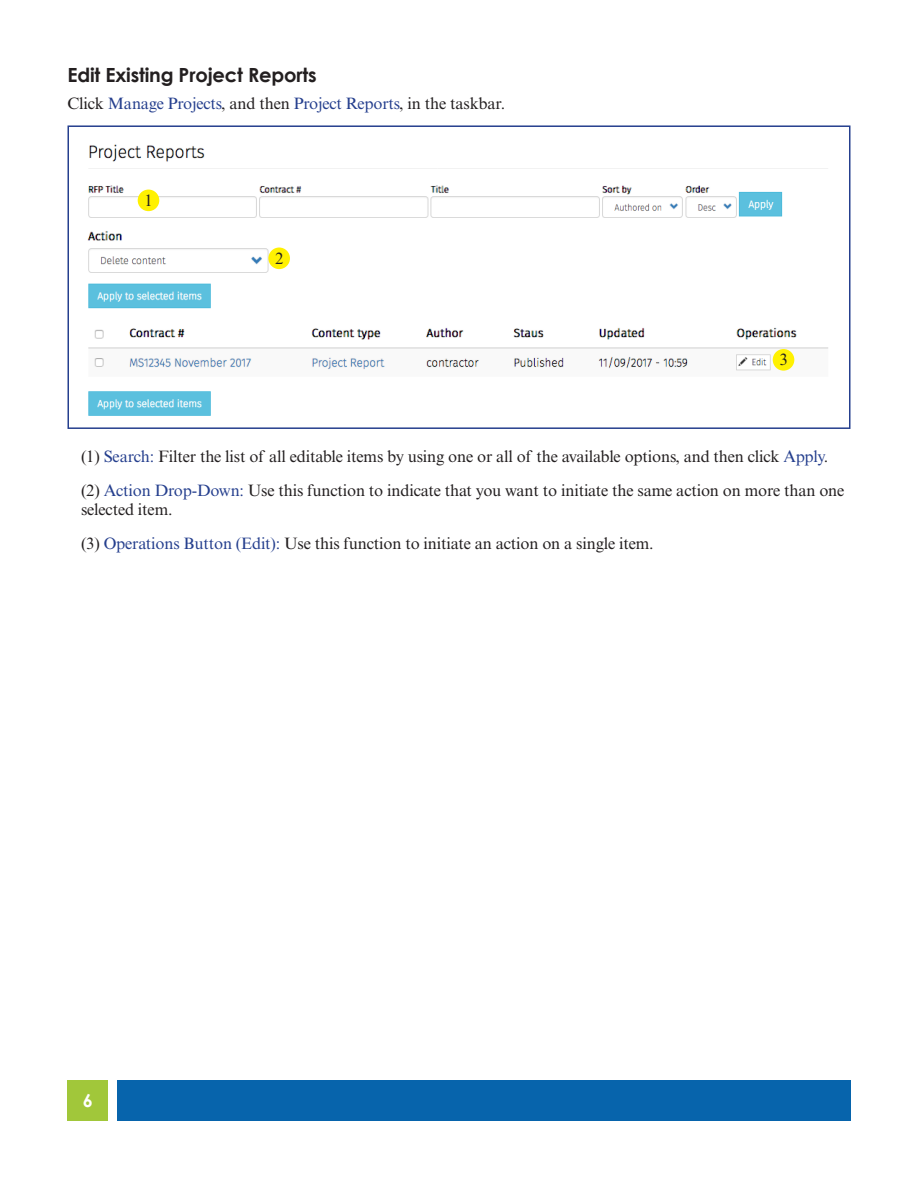
<style>
.page{position:relative;width:918px;height:1188px;background:#fff}
.page>*{position:absolute;margin:0;border:0;box-sizing:border-box;transform-origin:0 0}
.Sub_Heads{font:700 19.5px "Century Gothic";letter-spacing:-.01em;color:#231f20}
.t1{font:700 18px "Century Gothic";color:#fff}
.body_text{font:16.5px/19.8px "Times New Roman MT Std";letter-spacing:-.01em;color:#231f20}
.body_text-2{font:16.5px "Times New Roman MT Std";letter-spacing:-.01em;color:#253f8e}
.s1{color:#231f20}
.s2{color:#253f8e}
</style>
<div class="page">
<div style="left:68px;top:1080px;width:40px;height:40px;background:#a1c73a"></div>
<div style="left:117px;top:1080px;width:733px;height:40px;background:#0764ac"></div>
<img style="left:87px;top:144px;width:741px;height:272px">
<div style="left:68px;top:125px;width:782px;height:304px;border:2px solid #253f8e"></div>
<div style="left:138px;top:190px;width:21px;height:21px;background:#fff101;border-radius:50%"></div>
<div style="left:268px;top:248px;width:22px;height:21px;background:#fff101;border-radius:50%"></div>
<div style="left:773px;top:349px;width:21px;height:22px;background:#fff101;border-radius:50%"></div>
<p class="Sub_Heads" style="left:68px;top:63px;width:251px">Edit Existing Project Reports</p>
<p class="body_text-2" style="left:68px;top:94px;width:439px"><span class="s1">Click</span> Manage Projects<span class="s1">, and then</span> Project Reports<span class="s1">, in the taskbar.</span></p>
<p class="body_text" style="left:144px;top:190px;width:10px">1</p>
<p class="body_text" style="left:275px;top:248px;width:10px">2</p>
<p class="body_text" style="left:779px;top:350px;width:10px">3</p>
<p class="body_text" style="left:81px;top:447px;width:749px">(1) <span class="s2">Search:</span> Filter the list of all editable items by using one or all of the available options, and then click <span class="s2">Apply</span>.</p>
<p class="body_text" style="left:81px;top:480px;width:765px">(2) <span class="s2">Action Drop-Down:</span> Use this function to indicate that you want to initiate the same action on more than one selected item.</p>
<p class="body_text" style="left:81px;top:533px;width:574px">(3) <span class="s2">Operations Button (Edit):</span> Use this function to initiate an action on a single item.</p>
<p class="t1" style="left:83px;top:1090px;width:12px">6</p>
</div>
